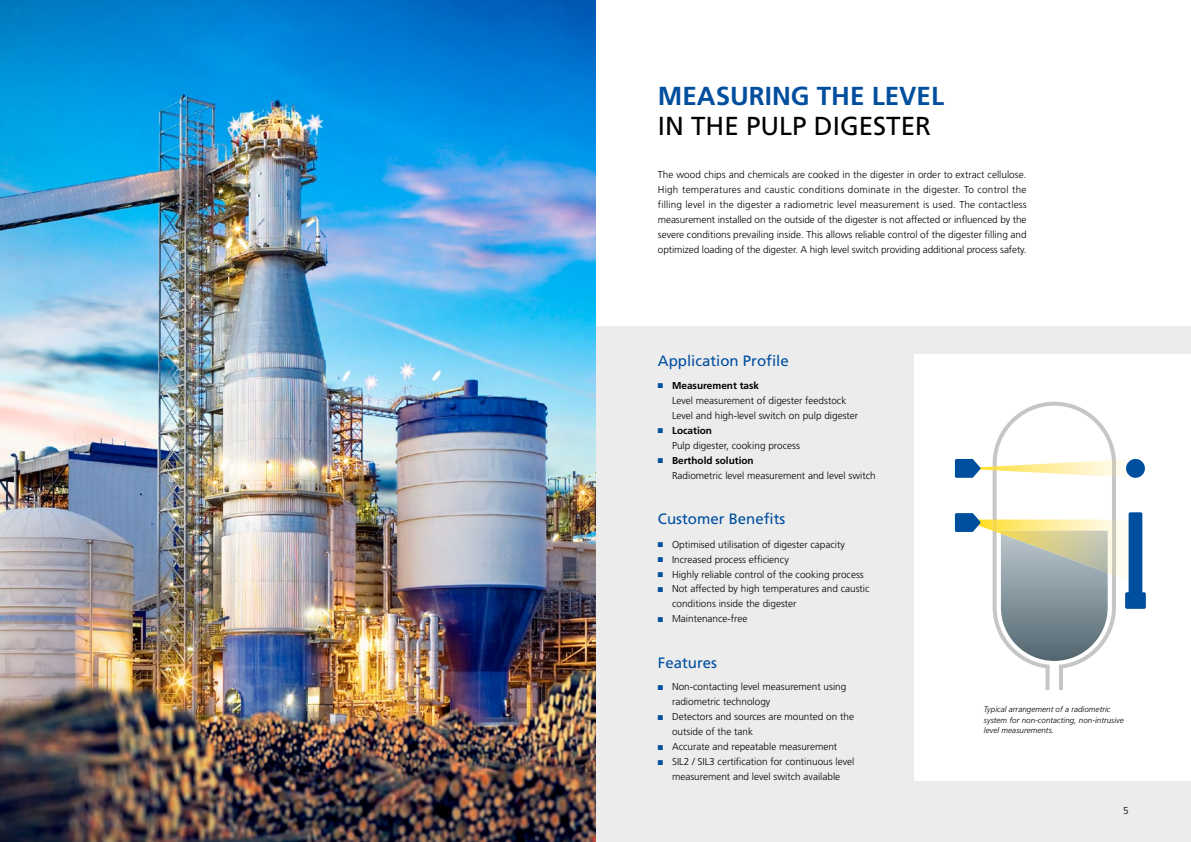
<style>
.page{position:relative;width:1191px;height:842px;background:#fff}
.page>*{position:absolute;margin:0;border:0;box-sizing:border-box;transform-origin:0 0}
.t1{font:700 26px "Frutiger LT Std";color:#004e9e}
.t2{font:26px "Frutiger LT Std";color:#000}
.t3{font:15px "Frutiger LT Std";color:#004e9e}
.t4{font:300 10px/15px "Frutiger LT Std";color:#000}
.t5{font:italic 300 8px/10.5px "Frutiger LT Std";letter-spacing:.005em;color:#000}
.s1{color:#004e9e}
.s2{font-weight:700}
</style>
<div class="page">
<div style="left:595px;top:326px;width:596px;height:516px;background:#ececed"></div>
<div style="left:915px;top:354px;width:276px;height:427px;background:#fff"></div>
<svg style="left:992px;top:402px;width:124px;height:288px"></svg>
<img style="left:980px;top:459px;width:152px;height:19px">
<img style="left:992px;top:460px;width:124px;height:17px">
<svg style="left:955px;top:459px;width:25px;height:19px"></svg>
<div style="left:1126px;top:459px;width:19px;height:19px;background:#004e9e;border-radius:50%"></div>
<img style="left:980px;top:519px;width:145px;height:64px">
<img style="left:992px;top:519px;width:124px;height:57px">
<svg style="left:955px;top:513px;width:25px;height:19px"></svg>
<svg style="left:1125px;top:512px;width:20px;height:97px"></svg>
<img style="left:0;top:0;width:595px;height:842px">
<h1 class="t1" style="left:658px;top:80px;width:288px">MEASURING THE LEVEL</h1>
<h1 class="t2" style="left:658px;top:110px;width:275px">IN THE PULP DIGESTER</h1>
<p class="t4" style="left:658px;top:167px;width:370px;text-align:justify">The wood chips and chemicals are cooked in the digester in order to extract cellulose.<br>High temperatures and caustic conditions dominate in the digester. To control the filling level in the digester a radiometric level measurement is used. The contactless measurement installed on the outside of the digester is not affected or influenced by the severe conditions prevailing inside. This allows reliable control of the digester filling and optimized loading of the digester. A high level switch providing additional process safety.</p>
<h2 class="t3" style="left:658px;top:352px;width:132px">Application Profile</h2>
<p class="t4" style="left:672px;top:378px;width:188px;text-indent:-14px"><span class="s1">■</span> <span class="s2">Measurement task<br></span>Level measurement of digester feedstock<br>Level and high-level switch on pulp digester</p>
<p class="t4" style="left:672px;top:423px;width:129px;text-indent:-14px"><span class="s1">■</span> <span class="s2">Location<br></span>Pulp digester, cooking process</p>
<p class="t4" style="left:672px;top:453px;width:205px;text-indent:-14px"><span class="s1">■</span> <span class="s2">Berthold solution<br></span>Radiometric level measurement and level switch</p>
<h2 class="t3" style="left:658px;top:510px;width:129px">Customer Benefits</h2>
<p class="t4" style="left:658px;top:537px;width:188px"><span class="s1">■</span> Optimised utilisation of digester capacity</p>
<p class="t4" style="left:658px;top:552px;width:132px"><span class="s1">■</span> Increased process efficiency</p>
<p class="t4" style="left:658px;top:567px;width:207px"><span class="s1">■</span> Highly reliable control of the cooking process</p>
<p class="t4" style="left:672px;top:581px;width:199px;text-indent:-14px"><span class="s1">■</span> Not affected by high temperatures and caustic conditions inside the digester</p>
<p class="t4" style="left:658px;top:611px;width:91px"><span class="s1">■</span> Maintenance-free</p>
<h2 class="t3" style="left:658px;top:654px;width:61px">Features</h2>
<p class="t4" style="left:672px;top:679px;width:176px;text-indent:-14px"><span class="s1">■</span> Non-contacting level measurement using radiometric technology</p>
<p class="t4" style="left:672px;top:709px;width:183px;text-indent:-14px"><span class="s1">■</span> Detectors and sources are mounted on the outside of the tank</p>
<p class="t4" style="left:658px;top:739px;width:181px"><span class="s1">■</span> Accurate and repeatable measurement</p>
<p class="t4" style="left:658px;top:754px;width:198px;text-align:center"><span class="s1">■</span> SIL2 / SIL3 certification for continuous level measurement and level switch available</p>
<p class="t5" style="left:984px;top:704px;width:141px">Typical arrangement of a radiometric system for non-contacting, non-intrusive level measurements.</p>
<p class="t4" style="left:1123px;top:803px;width:7px">5</p>
</div>
